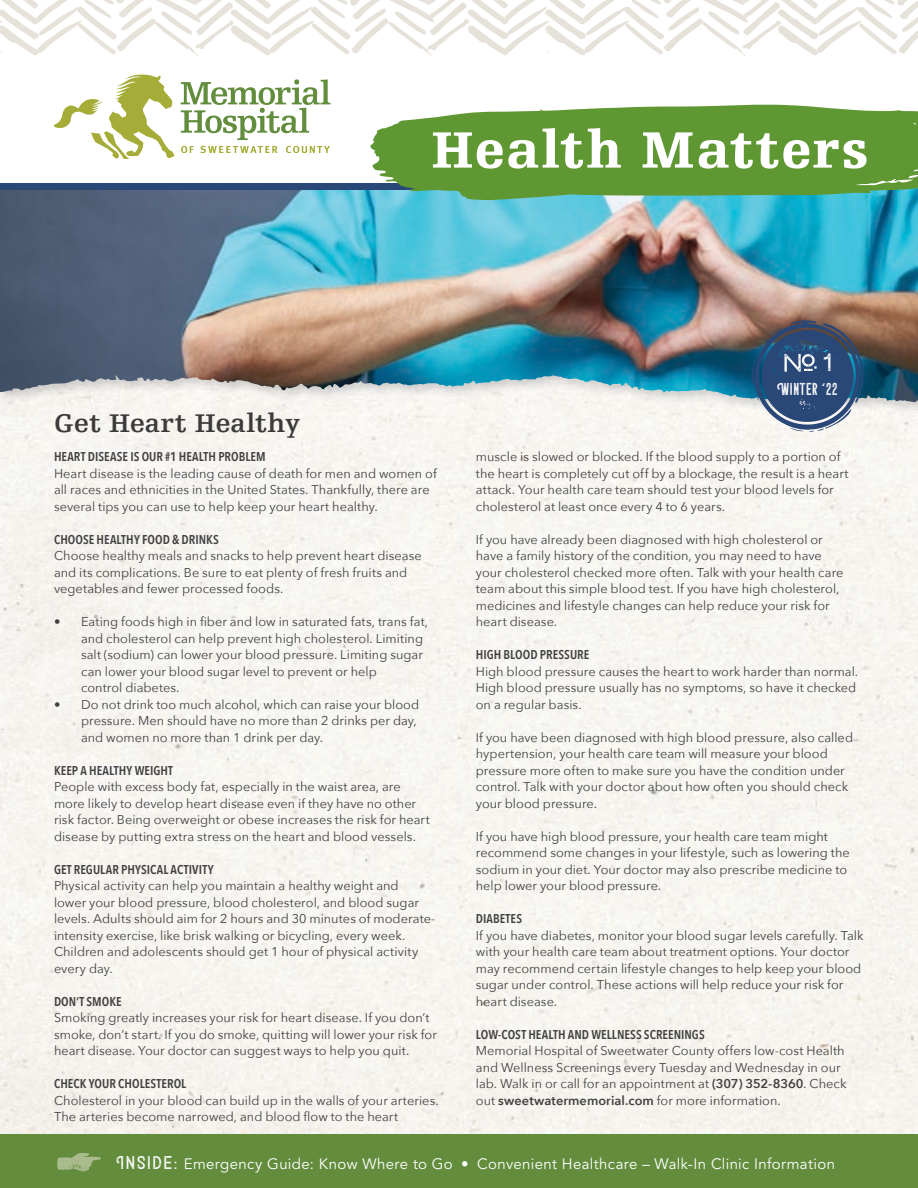
<style>
.page{position:relative;width:918px;height:1188px;background:#fff}
.page>*{position:absolute;margin:0;border:0;box-sizing:border-box;transform-origin:0 0}
.t1{font:63.3px "Nexa Rust Extras Free";color:#aabb8e}
.t2{font:900 54px "Egyptienne F";letter-spacing:.03em;color:#fff}
.t3{font:54px "Letterpress Catchwords";color:#fff}
.t4{font:700 27px "Egyptienne F";letter-spacing:.005em;color:#3c3b3c}
.t5{font:21px "Letterpress Condensed";letter-spacing:.03em;color:#fff}
.t6{font:15px "Avenir";letter-spacing:.025em;color:#fff}
.t7{font:12.75px/16.5px "Avenir Next";color:#414142}
.t8{font:600 12.75px "Avenir Next Condensed";letter-spacing:.005em;color:#414142}
.s1{font-family:"Letterpress Sans";font-size:30.3px}
.s2{font-weight:600}
.s3{font-family:"Letterpress Gothic";font-size:22.5px}
.s4{font-family:"Avenir Next"}
</style>
<div class="page">
<img style="left:0;top:190px;width:918px;height:944px">
<img style="left:0;top:369px;width:918px;height:45px">
<img style="left:0;top:190px;width:317px;height:202px">
<div style="left:0;top:1134px;width:918px;height:54px;background:#638d3d"></div>
<svg style="left:751px;top:320px;width:113px;height:112px;background:#516584"></svg>
<svg style="left:181px;top:79px;width:149px;height:61px"></svg>
<svg style="left:181px;top:146px;width:13px;height:7px"></svg>
<svg style="left:200px;top:146px;width:78px;height:7px"></svg>
<svg style="left:286px;top:146px;width:44px;height:7px"></svg>
<svg style="left:54px;top:75px;width:120px;height:84px"></svg>
<div style="left:0;top:183px;width:547px;height:7px;background:#294878"></div>
<svg style="left:370px;top:105px;width:548px;height:95px;background:#68a14a"></svg>
<svg style="left:0;top:0;width:918px;height:56px"></svg>
<h2 class="t2" style="left:431px;top:120px;width:439px">Health Matters</h2>
<h3 class="t4" style="left:54px;top:409px;width:248px">Get Heart Healthy</h3>
<p class="t8" style="left:54px;top:446px;width:213px">HEART DISEASE IS OUR #1 HEALTH PROBLEM</p>
<p class="t7" style="left:54px;top:464px;width:384px">Heart disease is the leading cause of death for men and women of all races and ethnicities in the United States. Thankfully, there are several tips you can use to help keep your heart healthy.</p>
<p class="t8" style="left:54px;top:528px;width:166px">CHOOSE HEALTHY FOOD &amp; DRINKS</p>
<p class="t7" style="left:54px;top:547px;width:369px">Choose healthy meals and snacks to help prevent heart disease and its complications. Be sure to eat plenty of fresh fruits and vegetables and fewer processed foods.</p>
<p class="t7" style="left:81px;top:613px;width:349px;text-indent:-27px">• Eating foods high in fiber and low in saturated fats, trans fat, and cholesterol can help prevent high cholesterol. Limiting salt (sodium) can lower your blood pressure. Limiting sugar can lower your blood sugar level to prevent or help<br>control diabetes.</p>
<p class="t7" style="left:81px;top:695px;width:340px;text-indent:-27px">• Do not drink too much alcohol, which can raise your blood pressure. Men should have no more than 2 drinks per day, and women no more than 1 drink per day.</p>
<p class="t8" style="left:54px;top:759px;width:121px">KEEP A HEALTHY WEIGHT</p>
<p class="t7" style="left:54px;top:778px;width:377px">People with excess body fat, especially in the waist area, are more likely to develop heart disease even if they have no other risk factor. Being overweight or obese increases the risk for heart disease by putting extra stress on the heart and blood vessels.</p>
<p class="t8" style="left:54px;top:858px;width:161px">GET REGULAR PHYSICAL ACTIVITY</p>
<p class="t7" style="left:54px;top:877px;width:383px">Physical activity can help you maintain a healthy weight and<br>lower your blood pressure, blood cholesterol, and blood sugar levels. Adults should aim for 2 hours and 30 minutes of moderate&shy;intensity exercise, like brisk walking or bicycling, every week.<br>Children and adolescents should get 1 hour of physical activity every day.</p>
<p class="t8" style="left:54px;top:990px;width:69px">DON’T SMOKE</p>
<p class="t7" style="left:54px;top:1009px;width:385px">Smoking greatly increases your risk for heart disease. If you don’t smoke, don’t start. If you do smoke, quitting will lower your risk for heart disease. Your doctor can suggest ways to help you quit.</p>
<p class="t8" style="left:54px;top:1073px;width:134px">CHECK YOUR CHOLESTEROL</p>
<p class="t7" style="left:54px;top:1091px;width:386px">Cholesterol in your blood can build up in the walls of your arteries.<br>The arteries become narrowed, and blood flow to the heart</p>
<h2 class="t3" style="left:784px;top:328px;width:49px">/<span class="s1">1</span></h2>
<h3 class="t5" style="left:778px;top:379px;width:62px">Winter ‘22</h3>
<p class="t7" style="left:476px;top:448px;width:374px">muscle is slowed or blocked. If the blood supply to a portion of the heart is completely cut off by a blockage, the result is a heart attack. Your health care team should test your blood levels for cholesterol at least once every 4 to 6 years.</p>
<p class="t7" style="left:476px;top:530px;width:369px">If you have already been diagnosed with high cholesterol or have a family history of the condition, you may need to have your cholesterol checked more often. Talk with your health care team about this simple blood test. If you have high cholesterol, medicines and lifestyle changes can help reduce your risk for heart disease.</p>
<p class="t8" style="left:476px;top:644px;width:115px">HIGH BLOOD PRESSURE</p>
<p class="t7" style="left:476px;top:662px;width:384px">High blood pressure causes the heart to work harder than normal.<br>High blood pressure usually has no symptoms, so have it checked on a regular basis.</p>
<p class="t7" style="left:476px;top:728px;width:379px">If you have been diagnosed with high blood pressure, also called hypertension, your health care team will measure your blood pressure more often to make sure you have the condition under control. Talk with your doctor about how often you should check your blood pressure.</p>
<p class="t7" style="left:476px;top:827px;width:375px">If you have high blood pressure, your health care team might recommend some changes in your lifestyle, such as lowering the sodium in your diet. Your doctor may also prescribe medicine to help lower your blood pressure.</p>
<p class="t8" style="left:476px;top:908px;width:48px">DIABETES</p>
<p class="t7" style="left:476px;top:926px;width:389px">If you have diabetes, monitor your blood sugar levels carefully. Talk with your health care team about treatment options. Your doctor may recommend certain lifestyle changes to help keep your blood sugar under control. These actions will help reduce your risk for heart disease.</p>
<p class="t8" style="left:476px;top:1023px;width:230px">LOW-COST HEALTH AND WELLNESS SCREENINGS</p>
<p class="t7" style="left:476px;top:1042px;width:372px">Memorial Hospital of Sweetwater County offers low-cost Health and Wellness Screenings every Tuesday and Wednesday in our lab. Walk in or call for an appointment at <span class="s2">(307) 352-8360</span>. Check out <span class="s2">sweetwatermemorial.com</span> for more information.</p>
<h1 class="t1" style="left:54px;top:1116px;width:52px">y</h1>
<p class="t6" style="left:116px;top:1155px;width:720px"><span class="s3">Inside:</span> Emergency Guide: Know Where to Go <span class="s4">•</span> Convenient Healthcare – Walk-In Clinic Information</p>
</div>
